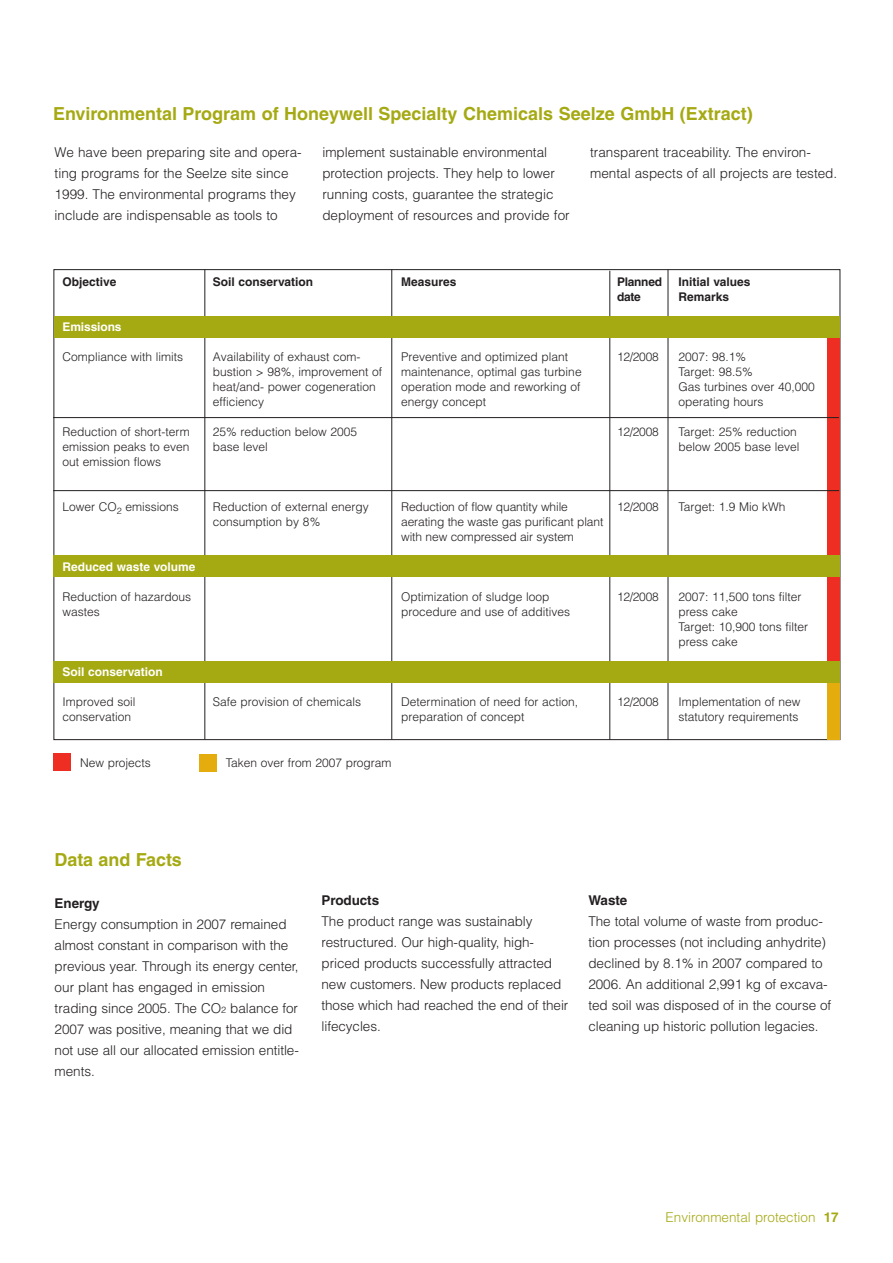
<style>
.page{position:relative;width:893px;height:1263px;background:#fff}
.page>*{position:absolute;margin:0;border:0;box-sizing:border-box;transform-origin:0 0}
.t1{font:700 18px "Helvetica";color:#a5a912}
.t2{font:300 13.5px/21px "Helvetica";letter-spacing:-.005em;color:#231f20}
.t3{font:300 13.5px "Helvetica";color:#a5a912}
.t4{font:700 13.5px "Helvetica";letter-spacing:-.005em;color:#231f20}
.t5{font:300 12px/15px "Helvetica";color:#231f20}
.t6{font:700 12px/15px "Helvetica";color:#231f20}
.t7{font:700 12px "Helvetica";color:#fff}
.t8{font:700 12px/15px "Helvetica";letter-spacing:-.02em;color:#231f20}
.s1{font-size:9px}
.s2{font-weight:700}
</style>
<div class="page">
<hr style="left:609px;top:271px;width:1px;height:469px;background:#231f20">
<hr style="left:668px;top:269px;width:1px;height:471px;background:#231f20">
<hr style="left:391px;top:269px;width:1px;height:470px;background:#231f20">
<hr style="left:204px;top:269px;width:1px;height:470px;background:#231f20">
<div style="left:827px;top:336px;width:13px;height:326px;background:#ee2e22"></div>
<div style="left:827px;top:680px;width:13px;height:60px;background:#e5ac0e"></div>
<div style="left:54px;top:316px;width:786px;height:22px;background:#a5a912"></div>
<div style="left:54px;top:556px;width:786px;height:21px;background:#a5a912"></div>
<div style="left:54px;top:661px;width:786px;height:21px;background:#a5a912"></div>
<hr style="left:53px;top:490px;width:786px;height:1px;background:#231f20">
<hr style="left:53px;top:417px;width:786px;height:1px;background:#231f20">
<div style="left:54px;top:753px;width:17px;height:17px;background:#ee2e22"></div>
<div style="left:200px;top:754px;width:17px;height:17px;background:#e5ac0e"></div>
<h1 class="t1" style="left:53px;top:107px;width:701px">Environmental Program of Honeywell Specialty Chemicals Seelze GmbH (Extract)</h1>
<p class="t2" style="left:55px;top:141px;width:249px">We have been preparing site and opera&shy;ting programs for the Seelze site since 1999. The environmental programs they include are indispensable as tools to</p>
<p class="t2" style="left:322px;top:141px;width:249px">implement sustainable environmental protection projects. They help to lower running costs, guarantee the strategic deployment of resources and provide for</p>
<p class="t2" style="left:590px;top:141px;width:249px">transparent traceability. The environ&shy;mental aspects of all projects are tested.</p>
<p class="t6" style="left:63px;top:275px;width:56px">Objective</p>
<p class="t7" style="left:63px;top:322px;width:60px">Emissions</p>
<p class="t5" style="left:63px;top:349px;width:122px">Compliance with limits</p>
<p class="t5" style="left:63px;top:424px;width:129px;text-align:justify">Reduction of short-term emission peaks to even out emission flows</p>
<p class="t5" style="left:63px;top:499px;width:118px">Lower CO<sub>2</sub> emissions</p>
<p class="t7" style="left:63px;top:562px;width:135px">Reduced waste volume</p>
<p class="t5" style="left:63px;top:589px;width:130px">Reduction of hazardous wastes</p>
<p class="t6" style="left:213px;top:275px;width:102px">Soil conservation</p>
<p class="t5" style="left:213px;top:349px;width:171px">Availability of exhaust com&shy;bustion &gt; 98%, improvement of heat/and- power cogeneration efficiency</p>
<p class="t5" style="left:213px;top:424px;width:146px">25% reduction below 2005 base level</p>
<p class="t5" style="left:213px;top:499px;width:157px">Reduction of external energy consumption by 8%</p>
<p class="t6" style="left:401px;top:275px;width:57px">Measures</p>
<p class="t5" style="left:401px;top:349px;width:182px">Preventive and optimized plant maintenance, optimal gas turbine operation mode and reworking of energy concept</p>
<p class="t8" style="left:617px;top:275px;width:47px">Planned date</p>
<p class="t5" style="left:617px;top:349px;width:43px">12/2008</p>
<p class="t5" style="left:617px;top:424px;width:43px">12/2008</p>
<p class="t5" style="left:401px;top:499px;width:204px">Reduction of flow quantity while aerating the waste gas purificant plant with new compressed air system</p>
<p class="t5" style="left:617px;top:499px;width:43px">12/2008</p>
<p class="t5" style="left:401px;top:589px;width:170px">Optimization of sludge loop procedure and use of additives</p>
<p class="t5" style="left:617px;top:589px;width:43px">12/2008</p>
<p class="t7" style="left:63px;top:667px;width:102px">Soil conservation</p>
<p class="t5" style="left:63px;top:694px;width:74px">Improved soil conservation</p>
<p class="t5" style="left:213px;top:694px;width:150px">Safe provision of chemicals</p>
<p class="t5" style="left:401px;top:694px;width:178px">Determination of need for action, preparation of concept</p>
<p class="t5" style="left:80px;top:755px;width:72px">New projects</p>
<p class="t5" style="left:226px;top:756px;width:167px">Taken over from 2007 program</p>
<p class="t5" style="left:617px;top:694px;width:43px">12/2008</p>
<p class="t6" style="left:678px;top:275px;width:74px">Initial values<br>Remarks</p>
<p class="t5" style="left:678px;top:349px;width:138px">2007: 98.1%<br>Target: 98.5%<br>Gas turbines over 40,000 operating hours</p>
<p class="t5" style="left:678px;top:424px;width:123px">Target: 25% reduction below 2005 base level</p>
<p class="t5" style="left:678px;top:499px;width:109px">Target: 1.9 Mio kWh</p>
<p class="t5" style="left:678px;top:589px;width:131px">2007: 11,500 tons filter press cake<br>Target: 10,900 tons filter press cake</p>
<p class="t5" style="left:678px;top:694px;width:124px">Implementation of new statutory requirements</p>
<h1 class="t1" style="left:55px;top:852px;width:129px">Data and Facts</h1>
<p class="t4" style="left:55px;top:898px;width:47px">Energy</p>
<p class="t2" style="left:55px;top:914px;width:246px">Energy consumption in 2007 remained almost constant in comparison with the previous year. Through its energy center, our plant has engaged in emission trading since 2005. The CO<span class="s1">2</span> balance for 2007 was positive, meaning that we did not use all our allocated emission entitle&shy;ments.</p>
<p class="t4" style="left:322px;top:895px;width:59px">Products</p>
<p class="t2" style="left:322px;top:911px;width:248px">The product range was sustainably restructured. Our high-quality, high&shy;priced products successfully attracted new customers. New products replaced those which had reached the end of their lifecycles.</p>
<p class="t4" style="left:588px;top:895px;width:40px">Waste</p>
<p class="t2" style="left:588px;top:911px;width:244px">The total volume of waste from produc&shy;tion processes (not including anhydrite) declined by 8.1% in 2007 compared to 2006. An additional 2,991 kg of excava&shy;ted soil was disposed of in the course of cleaning up historic pollution legacies.</p>
<p class="t3" style="left:666px;top:1210px;width:175px">Environmental protection <span class="s2">17</span></p>
</div>
